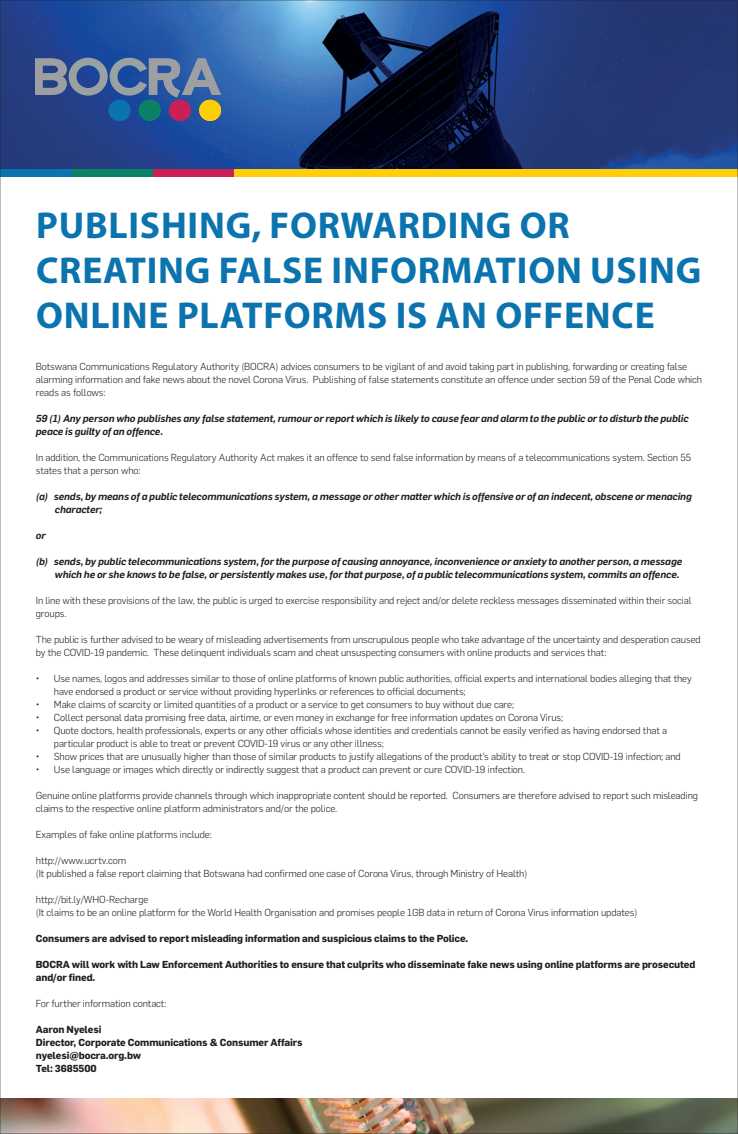
<style>
.page{position:relative;width:738px;height:1134px;background:#fff}
.page>*{position:absolute;margin:0;border:0;box-sizing:border-box;transform-origin:0 0}
.t1{font:700 37.5px/45px "Myriad Pro";letter-spacing:.02em;color:#0b73ad}
.t2{font:300 10px/13px "Flama";letter-spacing:-.01em;color:#231f20}
.t3{font:italic 600 10px/13px "Flama";letter-spacing:-.01em;color:#231f20}
.t4{font:700 10px/13px "Flama";letter-spacing:-.01em;color:#231f20}
</style>
<div class="page">
<div style="left:0;top:154px;width:72px;height:22px;background:#0b73ad"></div>
<div style="left:72px;top:154px;width:81px;height:22px;background:#0b8265"></div>
<div style="left:153px;top:154px;width:81px;height:22px;background:#ca2057"></div>
<div style="left:234px;top:154px;width:503px;height:22px;background:#fece08"></div>
<img style="left:2px;top:1098px;width:733px;height:34px">
<img style="left:2px;top:2px;width:733px;height:167px">
<div style="left:108px;top:100px;width:22px;height:21px;background:#0b73ad;border-radius:50%"></div>
<div style="left:139px;top:100px;width:21px;height:21px;background:#0b8265;border-radius:50%"></div>
<div style="left:169px;top:100px;width:22px;height:21px;background:#ca2057;border-radius:50%"></div>
<div style="left:199px;top:100px;width:22px;height:21px;background:#fece08;border-radius:50%"></div>
<svg style="left:36px;top:58px;width:185px;height:39px;background:#60779f"></svg>
<h1 class="t1" style="left:36px;top:202px;width:666px">PUBLISHING, FORWARDING OR<br>CREATING FALSE INFORMATION USING<br>ONLINE PLATFORMS IS AN OFFENCE</h1>
<p class="t2" style="left:36px;top:359px;width:667px">Botswana Communications Regulatory Authority (BOCRA) advices consumers to be vigilant of and avoid taking part in publishing, forwarding or creating false alarming information and fake news about the novel Corona Virus. Publishing of false statements constitute an offence under section 59 of the Penal Code which reads as follows:</p>
<p class="t3" style="left:36px;top:411px;width:653px">59 (1) Any person who publishes any false statement, rumour or report which is likely to cause fear and alarm to the public or to disturb the public peace is guilty of an offence.</p>
<p class="t2" style="left:36px;top:450px;width:656px">In addition, the Communications Regulatory Authority Act makes it an offence to send false information by means of a telecommunications system. Section 55 states that a person who:</p>
<p class="t3" style="left:55px;top:489px;width:638px;text-indent:-19px">(a) sends, by means of a public telecommunications system, a message or other matter which is offensive or of an indecent, obscene or menacing character;</p>
<p class="t3" style="left:36px;top:528px;width:11px">or</p>
<p class="t3" style="left:36px;top:554px;width:647px;text-align:right">(b) sends, by public telecommunications system, for the purpose of causing annoyance, inconvenience or anxiety to another person, a message which he or she knows to be false, or persistently makes use, for that purpose, of a public telecommunications system, commits an offence.</p>
<p class="t2" style="left:36px;top:593px;width:656px">In line with these provisions of the law, the public is urged to exercise responsibility and reject and/or delete reckless messages disseminated within their social groups.</p>
<p class="t2" style="left:36px;top:632px;width:666px">The public is further advised to be weary of misleading advertisements from unscrupulous people who take advantage of the uncertainty and desperation caused by the COVID-19 pandemic. These delinquent individuals scam and cheat unsuspecting consumers with online products and services that:</p>
<p class="t2" style="left:54px;top:671px;width:639px;text-indent:-18px">• Use names, logos and addresses similar to those of online platforms of known public authorities, official experts and international bodies alleging that they have endorsed a product or service without providing hyperlinks or references to official documents;</p>
<p class="t2" style="left:36px;top:697px;width:479px">• Make claims of scarcity or limited quantities of a product or a service to get consumers to buy without due care;</p>
<p class="t2" style="left:36px;top:710px;width:528px">• Collect personal data promising free data, airtime, or even money in exchange for free information updates on Corona Virus;</p>
<p class="t2" style="left:54px;top:723px;width:614px;text-indent:-18px">• Quote doctors, health professionals, experts or any other officials whose identities and credentials cannot be easily verified as having endorsed that a particular product is able to treat or prevent COVID-19 virus or any other illness;</p>
<p class="t2" style="left:36px;top:749px;width:646px">• Show prices that are unusually higher than those of similar products to justify allegations of the product’s ability to treat or stop COVID-19 infection; and</p>
<p class="t2" style="left:36px;top:762px;width:490px">• Use language or images which directly or indirectly suggest that a product can prevent or cure COVID-19 infection.</p>
<p class="t2" style="left:36px;top:788px;width:663px">Genuine online platforms provide channels through which inappropriate content should be reported. Consumers are therefore advised to report such misleading claims to the respective online platform administrators and/or the police.</p>
<p class="t2" style="left:36px;top:827px;width:177px">Examples of fake online platforms include:</p>
<p class="t2" style="left:36px;top:853px;width:492px">http://www.ucrtv.com<br>(It published a false report claiming that Botswana had confirmed one case of Corona Virus, through Ministry of Health)</p>
<p class="t2" style="left:36px;top:892px;width:602px">http://bit.ly/WHO-Recharge<br>(It claims to be an online platform for the World Health Organisation and promises people 1GB data in return of Corona Virus information updates)</p>
<p class="t4" style="left:36px;top:931px;width:434px">Consumers are advised to report misleading information and suspicious claims to the Police.</p>
<p class="t4" style="left:36px;top:957px;width:660px">BOCRA will work with Law Enforcement Authorities to ensure that culprits who disseminate fake news using online platforms are prosecuted and/or fined.</p>
<p class="t2" style="left:36px;top:996px;width:132px">For further information contact:</p>
<p class="t4" style="left:36px;top:1022px;width:268px">Aaron Nyelesi<br>Director, Corporate Communications &amp; Consumer Affairs nyelesi@bocra.org.bw<br>Tel: 3685500</p>
</div>
